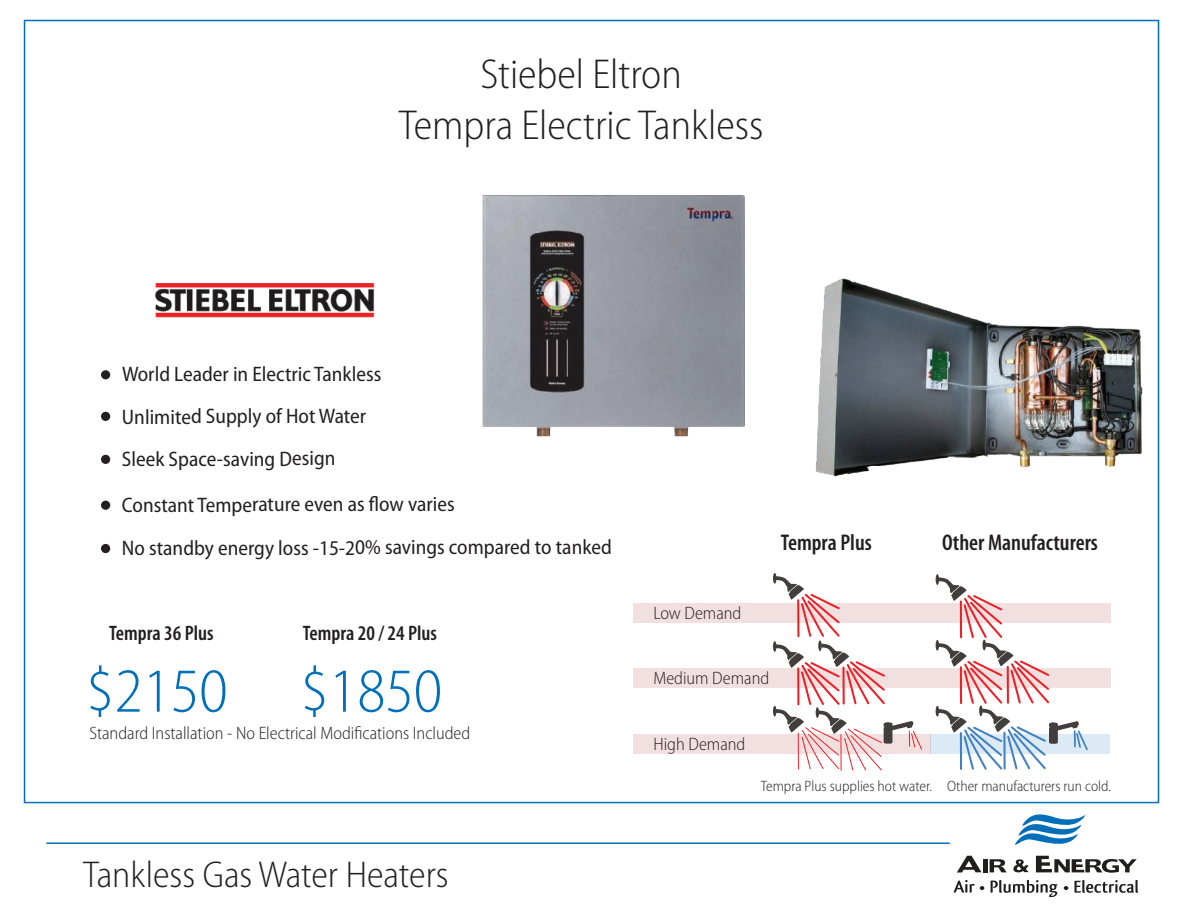
<style>
.page{position:relative;width:1188px;height:918px;background:#fff}
.page>*{position:absolute;margin:0;border:0;box-sizing:border-box;transform-origin:0 0}
.t1{font:300 semi-condensed 63px "Myriad Pro";color:#006fba}
.t2{font:300 semi-condensed 42px/50.4px "Myriad Pro";color:#231f20;text-align:center}
.t3{font:300 semi-condensed 37.5px "Myriad Pro";color:#231f20}
.t4{font:600 condensed 22.8px "Myriad Pro";color:#231f20}
.t5{font:semi-condensed 21px/42.5px "Myriad Pro";letter-spacing:-.005em;color:#231f20}
.t6{font:600 condensed 21px "Myriad Pro";color:#231f20}
.t7{font:300 semi-condensed 18px "Myriad Pro";color:#231f20}
.t8{font:300 semi-condensed 15px "Myriad Pro";color:#231f20}
</style>
<div class="page">
<div style="left:633px;top:603px;width:477px;height:20px;background:#f2e0e1"></div>
<div style="left:633px;top:668px;width:477px;height:20px;background:#f2e0e1"></div>
<div style="left:633px;top:734px;width:297px;height:20px;background:#f2e0e1"></div>
<div style="left:930px;top:734px;width:180px;height:20px;background:#dbeaf5"></div>
<div style="left:101px;top:370px;width:9px;height:9px;background:#231f20;border-radius:50%"></div>
<div style="left:101px;top:412px;width:9px;height:9px;background:#231f20;border-radius:50%"></div>
<div style="left:101px;top:455px;width:9px;height:9px;background:#231f20;border-radius:50%"></div>
<div style="left:101px;top:501px;width:9px;height:9px;background:#231f20;border-radius:50%"></div>
<div style="left:101px;top:544px;width:9px;height:9px;background:#231f20;border-radius:50%"></div>
<img style="left:483px;top:195px;width:262px;height:241px">
<img style="left:155px;top:283px;width:220px;height:35px">
<hr style="left:46px;top:842px;width:904px;height:2px;background:#006fba">
<svg style="left:957px;top:856px;width:25px;height:17px"></svg>
<svg style="left:1015px;top:814px;width:71px;height:31px"></svg>
<div style="left:983px;top:859px;width:5px;height:13px;background:#211e1e"></div>
<svg style="left:990px;top:859px;width:17px;height:13px"></svg>
<svg style="left:1013px;top:859px;width:16px;height:13px"></svg>
<svg style="left:1036px;top:856px;width:101px;height:17px"></svg>
<svg style="left:990px;top:880px;width:67px;height:17px"></svg>
<svg style="left:1074px;top:880px;width:64px;height:13px"></svg>
<svg style="left:954px;top:880px;width:30px;height:13px"></svg>
<svg style="left:1064px;top:886px;width:4px;height:4px"></svg>
<img style="left:815px;top:278px;width:328px;height:199px">
<svg style="left:773px;top:573px;width:149px;height:198px"></svg>
<svg style="left:936px;top:574px;width:152px;height:196px"></svg>
<svg style="left:979px;top:705px;width:4px;height:11px"></svg>
<h2 class="t2" style="left:399px;top:50px;width:366px">Stiebel Eltron<br>Tempra Electric Tankless</h2>
<p class="t5" style="left:122px;top:353px;width:261px">World Leader in Electric Tankless<br>Unlimited Supply of Hot Water<br>Sleek Space-saving Design</p>
<p class="t5" style="left:122px;top:483px;width:492px;line-height:43px">Constant Temperature even as flow varies<br>No standby energy loss -15-20% savings compared to tanked</p>
<p class="t6" style="left:109px;top:622px;width:106px">Tempra 36 Plus</p>
<h1 class="t1" style="left:86px;top:657px;width:143px">$2150</h1>
<p class="t6" style="left:303px;top:622px;width:136px">Tempra 20 / 24 Plus</p>
<h1 class="t1" style="left:301px;top:657px;width:143px">$1850</h1>
<p class="t7" style="left:90px;top:723px;width:382px">Standard Installation - No Electrical Modifications Included</p>
<p class="t7" style="left:653px;top:603px;width:90px">Low Demand</p>
<p class="t4" style="left:781px;top:530px;width:93px">Tempra Plus</p>
<p class="t4" style="left:942px;top:530px;width:157px">Other Manufacturers</p>
<p class="t7" style="left:653px;top:668px;width:117px">Medium Demand</p>
<p class="t7" style="left:653px;top:734px;width:94px">High Demand</p>
<h3 class="t3" style="left:83px;top:854px;width:367px">Tankless Gas Water Heaters</h3>
<p class="t8" style="left:761px;top:778px;width:352px">Tempra Plus supplies hot water. Other manufacturers run cold.</p>
</div>
